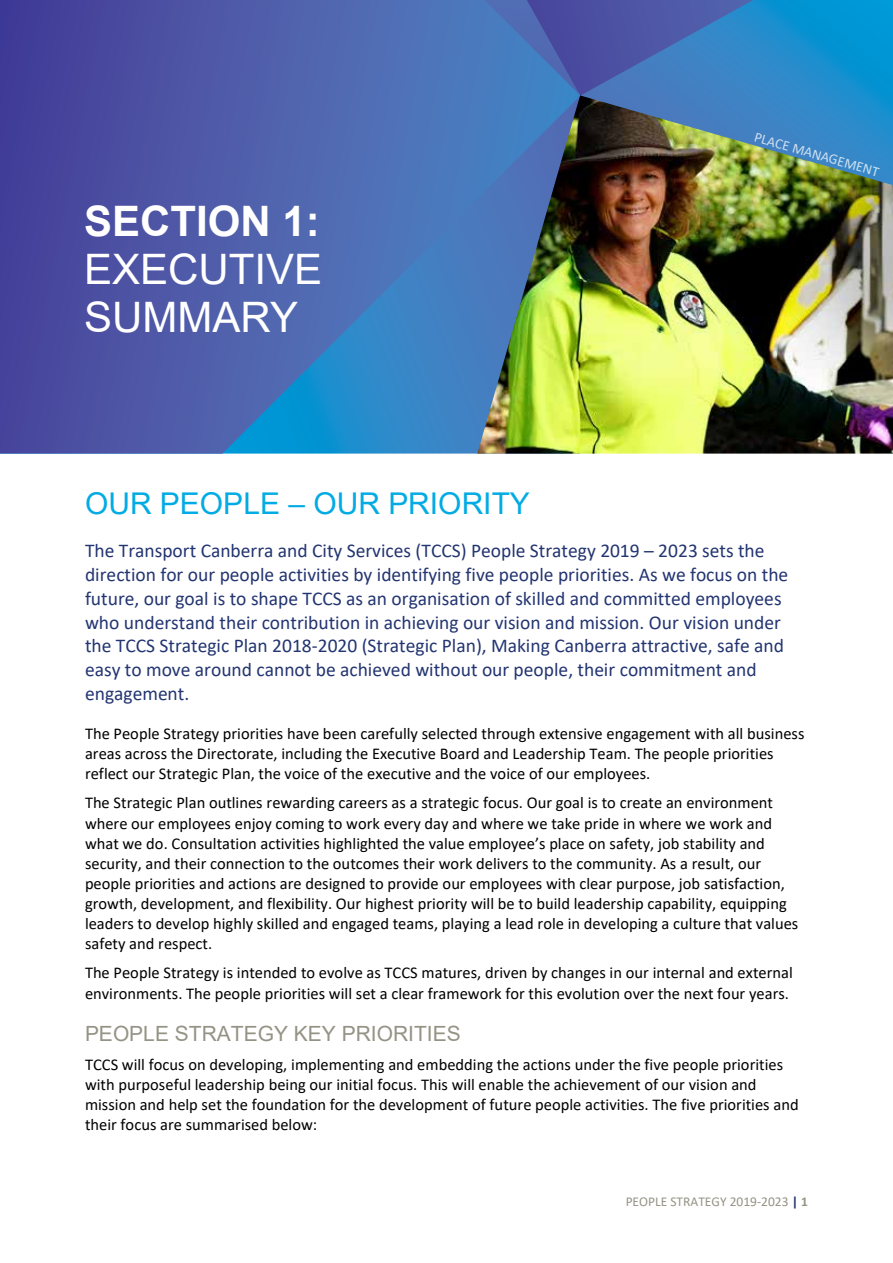
<style>
.page{position:relative;width:893px;height:1263px;background:#fff}
.page>*{position:absolute;margin:0;border:0;box-sizing:border-box;transform-origin:0 0}
.t1{font:42px/48px "Arial";color:#fff}
.t2{font:700 42px "Arial";color:#fff}
.t3{font:30px "Arial";color:#02abe3}
.t4{font:21px "Arial";color:#959385}
.t5{font:19.5px/23.9px "Calibri";color:#233571}
.t6{font:16.5px/20.1px "Calibri";color:#000}
.t7{font:14.4px "Calibri";color:rgb(255 255 255/.75)}
.t8{font:13.5px "Calibri";color:#959385}
.s1{font-weight:700;color:#233571}
.s2{font-weight:700}
</style>
<div class="page">
<svg style="left:753px;top:0;width:140px;height:95px;background:#1190d0"></svg>
<svg style="left:0;top:0;width:527px;height:454px;background:#4862ae"></svg>
<svg style="left:527px;top:0;width:226px;height:95px;background:#4568b2"></svg>
<img style="left:477px;top:95px;width:416px;height:359px">
<h1 class="t2" style="left:84px;top:192px;width:237px">SECTION 1:</h1>
<h1 class="t1" style="left:84px;top:245px;width:240px">EXECUTIVE<br>SUMMARY</h1>
<p class="t7" style="left:757px;top:127px;width:131px;rotate:16deg">PLACE MANAGEMENT</p>
<h2 class="t3" style="left:85px;top:483px;width:446px">OUR PEOPLE – OUR PRIORITY</h2>
<p class="t5" style="left:85px;top:538px;width:705px">The Transport Canberra and City Services (TCCS) People Strategy 2019 – 2023 sets the direction for our people activities by identifying five people priorities. As we focus on the future, our goal is to shape TCCS as an organisation of skilled and committed employees who understand their contribution in achieving our vision and mission. Our vision under the TCCS Strategic Plan 2018-2020 (Strategic Plan), Making Canberra attractive, safe and easy to move around cannot be achieved without our people, their commitment and engagement.</p>
<p class="t6" style="left:85px;top:723px;width:721px">The People Strategy priorities have been carefully selected through extensive engagement with all business areas across the Directorate, including the Executive Board and Leadership Team. The people priorities reflect our Strategic Plan, the voice of the executive and the voice of our employees.</p>
<p class="t6" style="left:85px;top:792px;width:715px">The Strategic Plan outlines rewarding careers as a strategic focus. Our goal is to create an environment where our employees enjoy coming to work every day and where we take pride in where we work and what we do. Consultation activities highlighted the value employee’s place on safety, job stability and security, and their connection to the outcomes their work delivers to the community. As a result, our people priorities and actions are designed to provide our employees with clear purpose, job satisfaction, growth, development, and flexibility. Our highest priority will be to build leadership capability, equipping leaders to develop highly skilled and engaged teams, playing a lead role in developing a culture that values safety and respect.</p>
<p class="t6" style="left:85px;top:962px;width:709px">The People Strategy is intended to evolve as TCCS matures, driven by changes in our internal and external environments. The people priorities will set a clear framework for this evolution over the next four years.</p>
<p class="t4" style="left:85px;top:1019px;width:377px">PEOPLE STRATEGY KEY PRIORITIES</p>
<p class="t6" style="left:85px;top:1054px;width:715px">TCCS will focus on developing, implementing and embedding the actions under the five people priorities with purposeful leadership being our initial focus. This will enable the achievement of our vision and mission and help set the foundation for the development of future people activities. The five priorities and their focus are summarised below:</p>
<p class="t8" style="left:626px;top:1192px;width:184px">PEOPLE STRATEGY 2019-2023 <span class="s1">|</span> <span class="s2">1</span></p>
</div>
